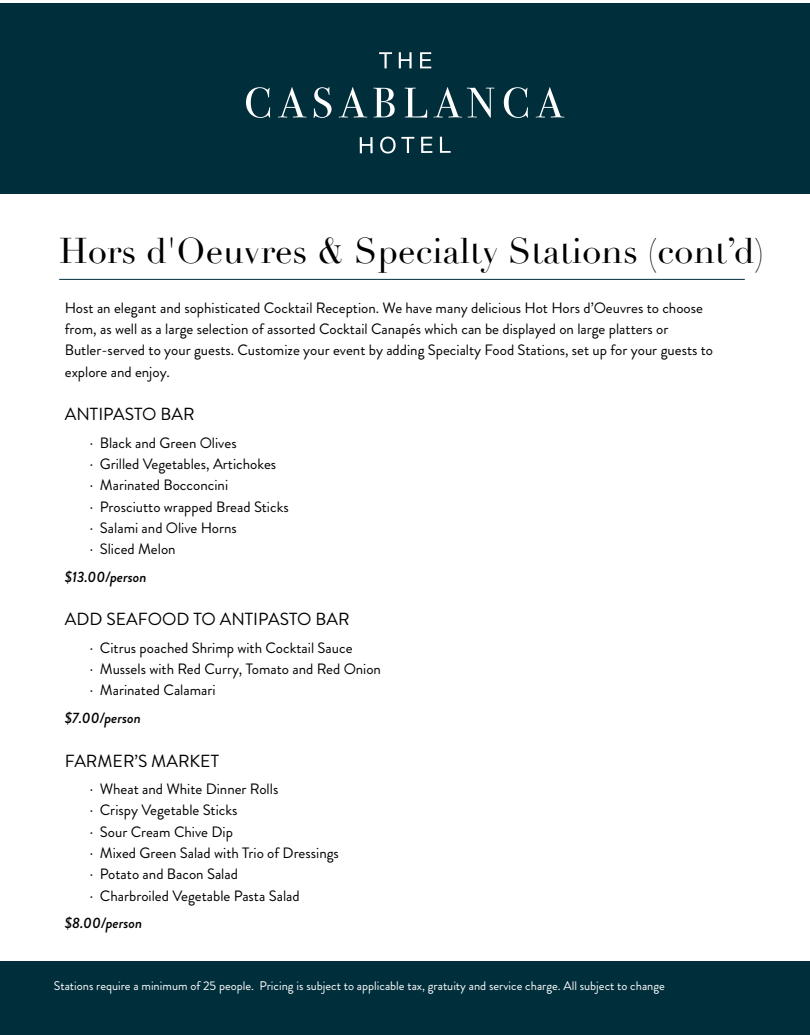
<style>
.page{position:relative;width:810px;height:1035px;background:#fff}
.page>*{position:absolute;margin:0;border:0;box-sizing:border-box;transform-origin:0 0}
.t1{font:35px "Didot";color:#000}
.t2{font:17.5px "Brandon Grotesque";color:#000}
.t3{font:15px/21.2px "Brandon Grotesque";color:#000}
.t4{font:italic 500 15px "Brandon Grotesque";color:#000}
.t5{font:12.5px "Brandon Grotesque";color:#fff}
</style>
<div class="page">
<hr style="left:59px;top:279px;width:686px;height:1px;background:#002e3b">
<div style="left:0;top:3px;width:810px;height:191px;background:#002e3b"></div>
<div style="left:0;top:961px;width:810px;height:74px;background:#002e3b"></div>
<svg style="left:246px;top:52px;width:318px;height:102px"></svg>
<h1 class="t1" style="left:59px;top:229px;width:707px">Hors d'Oeuvres &amp; Specialty Stations (cont’d)</h1>
<p class="t3" style="left:65px;top:297px;width:650px">Host an elegant and sophisticated Cocktail Reception. We have many delicious Hot Hors d’Oeuvres to choose from, as well as a large selection of assorted Cocktail Canapés which can be displayed on large platters or Butler-served to your guests. Customize your event by adding Specialty Food Stations, set up for your guests to explore and enjoy.</p>
<p class="t2" style="left:65px;top:402px;width:131px">ANTIPASTO BAR</p>
<p class="t3" style="left:90px;top:432px;width:200px">· Black and Green Olives<br>· Grilled Vegetables, Artichokes<br>· Marinated Bocconcini<br>· Prosciutto wrapped Bread Sticks · Salami and Olive Horns<br>· Sliced Melon</p>
<p class="t4" style="left:65px;top:566px;width:83px">$13.00/person</p>
<p class="t2" style="left:65px;top:607px;width:286px">ADD SEAFOOD TO ANTIPASTO BAR</p>
<p class="t3" style="left:90px;top:637px;width:293px">· Citrus poached Shrimp with Cocktail Sauce<br>· Mussels with Red Curry, Tomato and Red Onion · Marinated Calamari</p>
<p class="t4" style="left:65px;top:707px;width:78px">$7.00/person</p>
<p class="t2" style="left:65px;top:749px;width:156px">FARMER’S MARKET</p>
<p class="t3" style="left:90px;top:779px;width:251px">· Wheat and White Dinner Rolls<br>· Crispy Vegetable Sticks<br>· Sour Cream Chive Dip<br>· Mixed Green Salad with Trio of Dressings · Potato and Bacon Salad<br>· Charbroiled Vegetable Pasta Salad</p>
<p class="t4" style="left:65px;top:912px;width:79px">$8.00/person</p>
<p class="t5" style="left:54px;top:977px;width:612px">Stations require a minimum of 25 people. Pricing is subject to applicable tax, gratuity and service charge. All subject to change</p>
</div>
